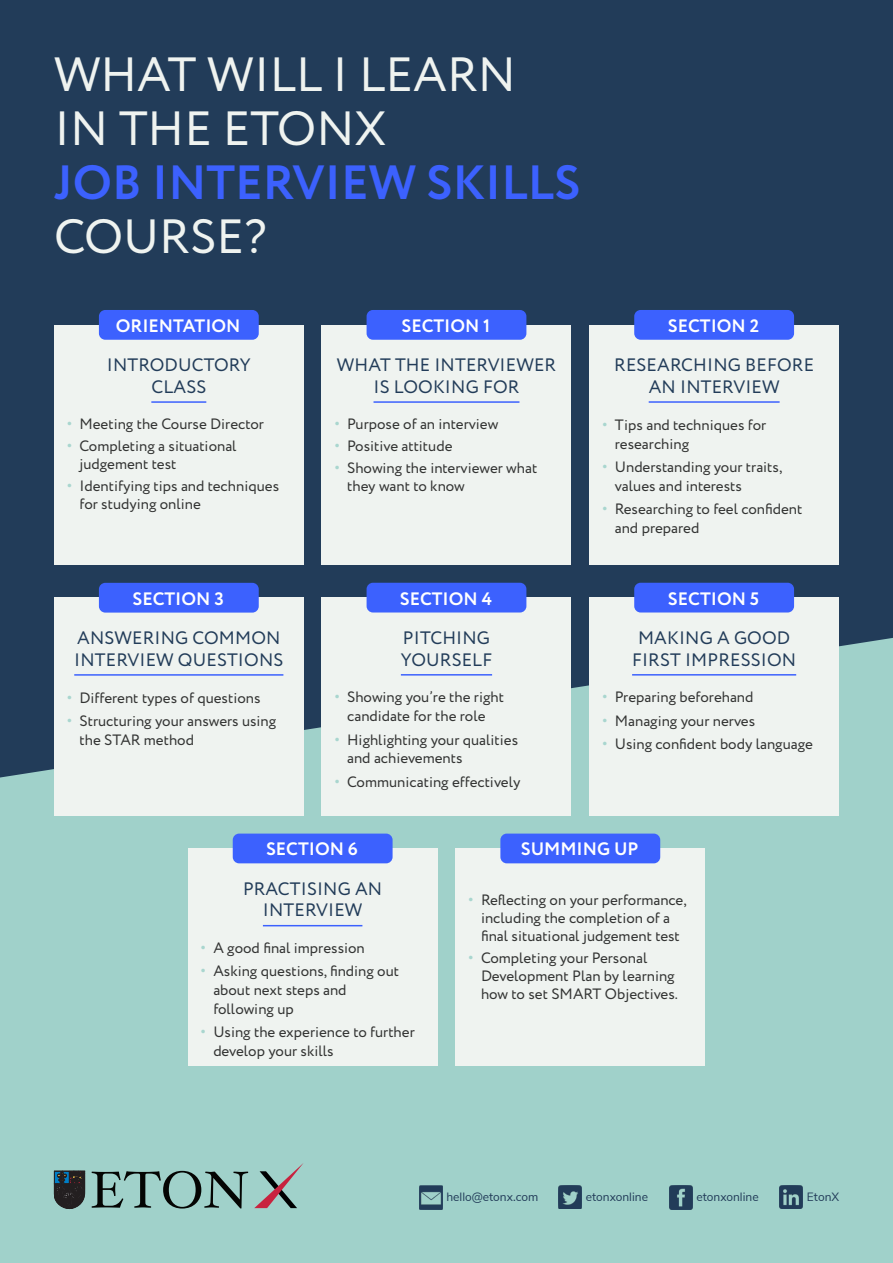
<style>
.page{position:relative;width:893px;height:1263px;background:#223c59}
.page>*{position:absolute;margin:0;border:0;box-sizing:border-box;transform-origin:0 0}
.What_Will_I_Learn{font:48px/54px "Circe";color:#eff3f0}
.Section_Heading{font:18px/21.6px "Circe";letter-spacing:.01em;color:#223c59;text-align:center}
.Section_Number{font:700 18px "Circe";color:#fff}
.t1{font:15px/18.9px "Circe";color:#333433}
.Social{font:12px "Nunito Sans";color:#223c59}
.s1{font-weight:700;color:#3c61fe}
.s2{font-size:21px;color:#a9d6cf}
</style>
<div class="page">
<div style="left:0;top:638px;width:893px;height:625px;background:#a0d1ca"></div>
<div style="left:455px;top:848px;width:250px;height:218px;background:#eff3f0"></div>
<div style="left:500px;top:833px;width:160px;height:30px;background:#3c61fe;border-radius:6px"></div>
<div style="left:188px;top:848px;width:249px;height:218px;background:#eff3f0"></div>
<hr style="left:263px;top:925px;width:99px;height:1px;background:#3c61fe">
<div style="left:233px;top:833px;width:160px;height:30px;background:#3c61fe;border-radius:6px"></div>
<div style="left:589px;top:598px;width:250px;height:218px;background:#eff3f0"></div>
<hr style="left:632px;top:674px;width:164px;height:1px;background:#3c61fe">
<div style="left:634px;top:583px;width:160px;height:29px;background:#3c61fe;border-radius:6px"></div>
<div style="left:322px;top:598px;width:249px;height:218px;background:#eff3f0"></div>
<hr style="left:401px;top:674px;width:91px;height:1px;background:#3c61fe">
<div style="left:367px;top:583px;width:159px;height:29px;background:#3c61fe;border-radius:6px"></div>
<div style="left:54px;top:598px;width:250px;height:218px;background:#eff3f0"></div>
<hr style="left:74px;top:674px;width:209px;height:2px;background:#3c61fe">
<div style="left:99px;top:583px;width:160px;height:30px;background:#3c61fe;border-radius:6px"></div>
<div style="left:589px;top:325px;width:250px;height:240px;background:#eff3f0"></div>
<hr style="left:649px;top:401px;width:131px;height:2px;background:#3c61fe">
<div style="left:634px;top:310px;width:160px;height:30px;background:#3c61fe;border-radius:6px"></div>
<div style="left:322px;top:325px;width:249px;height:240px;background:#eff3f0"></div>
<hr style="left:373px;top:401px;width:146px;height:2px;background:#3c61fe">
<div style="left:367px;top:310px;width:159px;height:30px;background:#3c61fe;border-radius:6px"></div>
<div style="left:54px;top:325px;width:250px;height:240px;background:#eff3f0"></div>
<hr style="left:151px;top:401px;width:55px;height:2px;background:#3c61fe">
<div style="left:99px;top:310px;width:160px;height:30px;background:#3c61fe;border-radius:6px"></div>
<img style="left:780px;top:1186px;width:23px;height:23px">
<img style="left:669px;top:1186px;width:23px;height:23px">
<img style="left:559px;top:1186px;width:23px;height:23px">
<img style="left:419px;top:1186px;width:23px;height:23px">
<svg style="left:54px;top:1171px;width:31px;height:38px"></svg>
<svg style="left:92px;top:1171px;width:156px;height:37px;background:#779b96"></svg>
<svg style="left:254px;top:1163px;width:50px;height:45px;background:#96a7a5"></svg>
<p class="What_Will_I_Learn" style="left:54px;top:49px;width:528px">WHAT WILL I LEARN<br>IN THE ETONX<br><span class="s1">JOB INTERVIEW SKILLS<br></span>COURSE?</p>
<p class="Section_Number" style="left:116px;top:314px;width:126px">ORIENTATION</p>
<p class="Section_Heading" style="left:107px;top:355px;width:145px">INTRODUCTORY<br>CLASS</p>
<p class="t1" style="left:67px;top:415px;width:199px"><span class="s2">•</span> Meeting the Course Director</p>
<p class="t1" style="left:80px;top:437px;width:159px;line-height:18px;text-indent:-13px"><span class="s2">•</span> Completing a situational judgement test</p>
<p class="t1" style="left:80px;top:478px;width:201px;line-height:18px;text-indent:-13px"><span class="s2">•</span> Identifying tips and techniques for studying online</p>
<p class="Section_Number" style="left:132px;top:586px;width:93px">SECTION 3</p>
<p class="Section_Heading" style="left:74px;top:628px;width:211px;text-align:left">ANSWERING COMMON<br>INTERVIEW QUESTIONS</p>
<p class="t1" style="left:67px;top:688px;width:195px"><span class="s2">•</span> Different types of questions</p>
<p class="t1" style="left:80px;top:712px;width:198px;text-indent:-13px"><span class="s2">•</span> Structuring your answers using the STAR method</p>
<p class="Section_Number" style="left:401px;top:314px;width:90px">SECTION 1</p>
<p class="Section_Heading" style="left:337px;top:355px;width:221px">WHAT THE INTERVIEWER<br>IS LOOKING FOR</p>
<p class="t1" style="left:335px;top:415px;width:165px"><span class="s2">•</span> Purpose of an interview</p>
<p class="t1" style="left:335px;top:437px;width:119px"><span class="s2">•</span> Positive attitude</p>
<p class="t1" style="left:347px;top:460px;width:192px;line-height:18px;text-indent:-13px"><span class="s2">•</span> Showing the interviewer what they want to know</p>
<p class="Section_Number" style="left:400px;top:586px;width:94px">SECTION 4</p>
<p class="Section_Heading" style="left:401px;top:628px;width:93px;text-align:left">PITCHING<br>YOURSELF</p>
<p class="t1" style="left:335px;top:688px;width:171px;text-align:center"><span class="s2">•</span> Showing you’re the right candidate for the role</p>
<p class="t1" style="left:347px;top:730px;width:172px;text-indent:-13px"><span class="s2">•</span> Highlighting your qualities and achievements</p>
<p class="t1" style="left:335px;top:772px;width:187px"><span class="s2">•</span> Communicating effectively</p>
<p class="Section_Number" style="left:668px;top:314px;width:93px">SECTION 2</p>
<p class="Section_Heading" style="left:614px;top:355px;width:201px">RESEARCHING BEFORE<br>AN INTERVIEW</p>
<p class="t1" style="left:615px;top:416px;width:153px;text-indent:-13px"><span class="s2">•</span> Tips and techniques for researching</p>
<p class="t1" style="left:615px;top:458px;width:169px;text-indent:-13px"><span class="s2">•</span> Understanding your traits, values and interests</p>
<p class="t1" style="left:615px;top:500px;width:189px;text-indent:-13px"><span class="s2">•</span> Researching to feel confident and prepared</p>
<p class="Section_Number" style="left:668px;top:586px;width:93px">SECTION 5</p>
<p class="Section_Heading" style="left:632px;top:628px;width:165px">MAKING A GOOD<br>FIRST IMPRESSION</p>
<p class="t1" style="left:602px;top:688px;width:153px"><span class="s2">•</span> Preparing beforehand</p>
<p class="t1" style="left:602px;top:711px;width:154px"><span class="s2">•</span> Managing your nerves</p>
<p class="t1" style="left:602px;top:735px;width:212px"><span class="s2">•</span> Using confident body language</p>
<p class="Section_Number" style="left:266px;top:837px;width:93px">SECTION 6</p>
<p class="Section_Heading" style="left:243px;top:878px;width:141px">PRACTISING AN<br>INTERVIEW</p>
<p class="t1" style="left:201px;top:939px;width:166px"><span class="s2">•</span> A good final impression</p>
<p class="t1" style="left:213px;top:962px;width:187px;text-indent:-13px"><span class="s2">•</span> Asking questions, finding out about next steps and following up</p>
<p class="t1" style="left:213px;top:1023px;width:203px;text-indent:-13px"><span class="s2">•</span> Using the experience to further develop your skills</p>
<p class="Section_Number" style="left:521px;top:837px;width:119px">SUMMING UP</p>
<p class="t1" style="left:468px;top:891px;width:220px;line-height:18px;text-align:center"><span class="s2">•</span> Reflecting on your performance, including the completion of a final situational judgement test</p>
<p class="t1" style="left:481px;top:949px;width:198px;line-height:18px;text-indent:-13px"><span class="s2">•</span> Completing your Personal<br>Development Plan by learning how to set SMART Objectives.</p>
<p class="Social" style="left:446px;top:1188px;width:93px">hello@etonx.com</p>
<p class="Social" style="left:586px;top:1188px;width:64px">etonxonline</p>
<p class="Social" style="left:697px;top:1188px;width:64px">etonxonline</p>
<p class="Social" style="left:807px;top:1188px;width:34px">EtonX</p>
</div>
